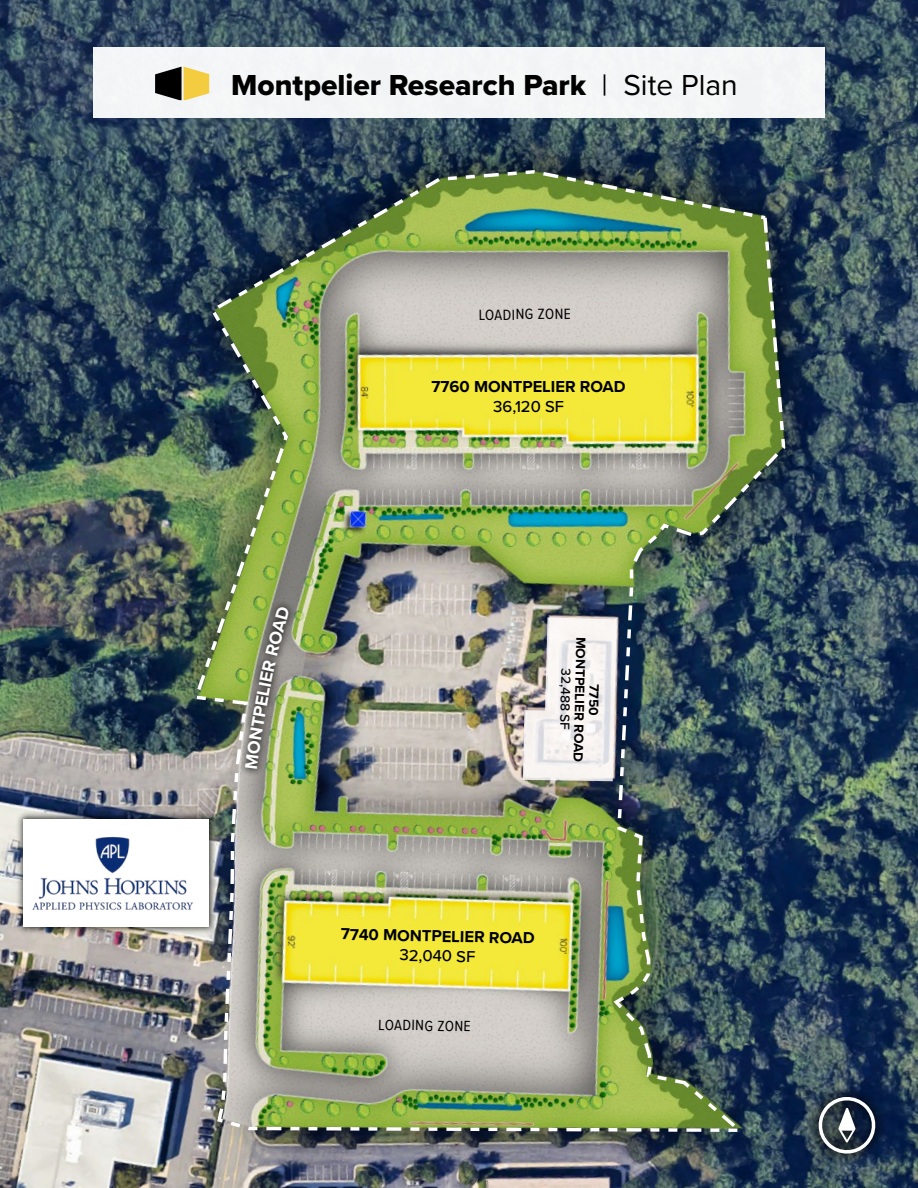
<style>
.page{position:relative;width:918px;height:1188px;background:#fff}
.page>*{position:absolute;margin:0;border:0;box-sizing:border-box;transform-origin:0 0}
.t1{font:30px "Proxima Nova Extrabld";color:#000}
.t2{font:700 16.5px "Proxima Nova";color:#000}
.t3{font:500 16.5px "Proxima Nova";color:#000}
.t4{font:15.3px "Proxima Nova Cond";color:#000}
.t5{font:700 13.65px/14.2px "Proxima Nova";color:#000;text-align:center}
.t6{font:500 13.65px "Proxima Nova";color:#000}
.s1{font-family:"Proxima Nova"}
</style>
<div class="page">
<img style="left:0;top:0;width:918px;height:1188px">
<div style="left:805px;top:1083px;width:85px;height:85px;background:#000;opacity:.75"></div>
<svg style="left:816px;top:1094px;width:62px;height:62px"></svg>
<div style="left:93px;top:47px;width:732px;height:71px;background:#f4f5f6"></div>
<svg style="left:155px;top:67px;width:54px;height:33px"></svg>
<img style="left:191px;top:168px;width:596px;height:1020px">
<div style="left:16px;top:810px;width:201px;height:125px;background:#000;opacity:.75"></div>
<div style="left:24px;top:819px;width:185px;height:108px;background:#fff"></div>
<img style="left:32px;top:836px;width:161px;height:75px">
<div style="left:237px;top:600px;width:59px;height:177px;background:#000;opacity:.75"></div>
<img style="left:245px;top:606px;width:45px;height:163px">
<h1 class="t1" style="left:231px;top:62px;width:508px">Montpelier Research Park <span class="s1">| Site Plan</span></h1>
<p class="t4" style="left:478px;top:304px;width:94px;rotate:-1deg">LOADING ZONE</p>
<p class="t2" style="left:432px;top:374px;width:196px">7760 MONTPELIER ROAD</p>
<p class="t3" style="left:493px;top:394px;width:72px">36,120 SF</p>
<p class="t5" style="left:603px;top:637px;width:127px;rotate:91deg">7750<br>MONTPELIER ROAD</p>
<p class="t6" style="left:576px;top:668px;width:63px;rotate:91deg">32,488 SF</p>
<p class="t2" style="left:341px;top:922px;width:195px;rotate:1deg">7740 MONTPELIER ROAD</p>
<p class="t3" style="left:400px;top:943px;width:77px;rotate:1deg">32,040 SF</p>
<p class="t4" style="left:379px;top:1013px;width:94px;rotate:1deg">LOADING ZONE</p>
</div>
